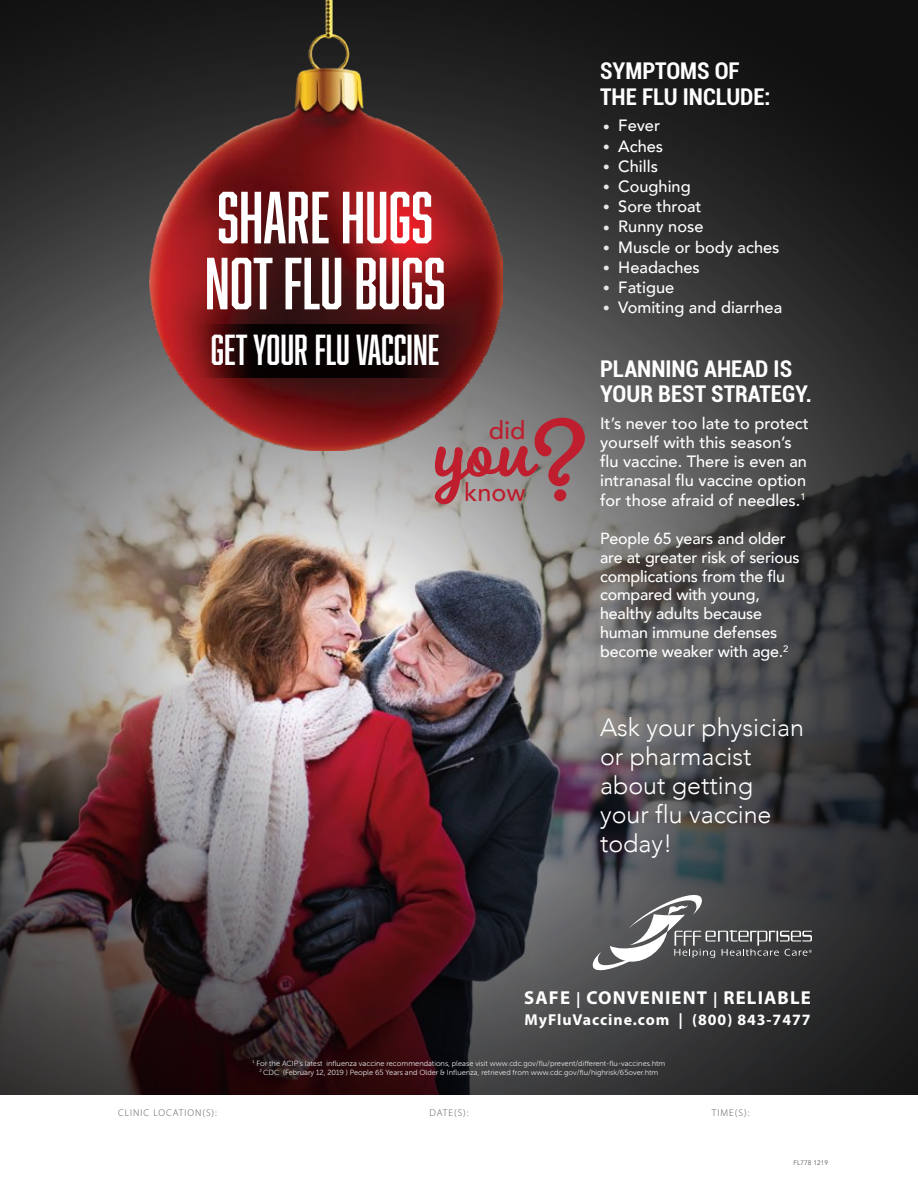
<style>
.page{position:relative;width:918px;height:1188px;background:#fff}
.page>*{position:absolute;margin:0;border:0;box-sizing:border-box;transform-origin:0 0}
.t1{font:700 120.6px "Boucherie Cursive";color:#be1e2d}
.t2{font:700 85.8px "Boucherie Cursive";color:#be1e2d}
.t3{font:67.95px/66px "Abolition";color:#fff}
.t4{font:39.9px "Abolition";color:#fff}
.t5{font:500 25.2px "Avenir";color:#be1e2d}
.t6{font:300 25.05px/28.8px "Avenir";color:#fff}
.t7{font:700 condensed 23.1px/25px "Roboto";color:#fff}
.t8{font:23.1px/20.2px "Myriad Pro";color:#e6e7e8;text-align:justify}
.t9{font:700 18.75px "Myriad Pro";letter-spacing:.06em;color:#fff}
.t10{font:500 16.35px/20.2px "Avenir";color:#fff}
.t11{font:500 16.05px/18.9px "Avenir";letter-spacing:-.01em;color:#fff}
.t12{font:700 15.75px "Myriad Pro";letter-spacing:.06em;color:#fff}
.t13{font:300 9.9px "Myriad Pro";letter-spacing:.1em;color:#58595b}
.t14{font:7.5px/9px "Museo Sans Rounded 300";color:#e6e7e8;text-align:center}
.t15{font:6.6px "Avenir";color:#58595b}
.s1{font-size:15.75px}
</style>
<div class="page">
<img style="left:0;top:0;width:918px;height:1095px">
<svg style="left:591px;top:892px;width:221px;height:81px;background:#606062"></svg>
<img style="left:150px;top:0;width:352px;height:451px">
<svg style="left:191px;top:324px;width:268px;height:53px;background:#1f0607"></svg>
<h3 class="t3" style="left:205px;top:183px;width:242px">SHARE HUGS<br>NOT FLU BUGS</h3>
<h3 class="t4" style="left:211px;top:327px;width:230px">GET YOUR FLU VACCINE</h3>
<h3 class="t5" style="left:489px;top:408px;width:38px">did</h3>
<h1 class="t1" style="left:535px;top:385px;width:52px">?</h1>
<h2 class="t2" style="left:436px;top:396px;width:100px">you</h2>
<h3 class="t5" style="left:464px;top:471px;width:63px">know</h3>
<h3 class="t7" style="left:600px;top:58px;width:172px">SYMPTOMS OF<br>THE FLU INCLUDE:</h3>
<p class="t10" style="left:618px;top:115px;width:165px">Fever<br>Aches<br>Chills<br>Coughing<br>Sore throat<br>Runny nose<br>Muscle or body aches<br>Headaches<br>Fatigue<br>Vomiting and diarrhea</p>
<h3 class="t8" style="left:603px;top:114px;width:8px">• • • • • • • • • •</h3>
<h3 class="t7" style="left:600px;top:355px;width:213px">PLANNING AHEAD IS<br>YOUR BEST STRATEGY.</h3>
<p class="t10" style="left:600px;top:413px;width:210px;line-height:19.2px">It’s never too late to protect yourself with this season’s flu vaccine. There is even an intranasal flu vaccine option for those afraid of needles.<sup>1</sup></p>
<p class="t11" style="left:600px;top:528px;width:201px">People 65 years and older are at greater risk of serious complications from the flu compared with young, healthy adults because human immune defenses become weaker with age.<sup>2</sup></p>
<h3 class="t6" style="left:600px;top:713px;width:205px">Ask your physician or pharmacist about getting your flu vaccine today!</h3>
<p class="t9" style="left:524px;top:986px;width:288px">SAFE <span class="s1">|</span> CONVENIENT <span class="s1">|</span> RELIABLE</p>
<p class="t12" style="left:524px;top:1010px;width:288px">MyFluVaccine.com | (800) 843-7477</p>
<p class="t14" style="left:253px;top:1059px;width:414px"><sup>1</sup> For the ACIP’s latest influenza vaccine recommendations, please visit www.cdc.gov/flu/prevent/different-flu-vaccines.htm<br><sup>2</sup> CDC (February 12, 2019 ) People 65 Years and Older &amp; Influenza, retrieved from www.cdc.gov/flu/highrisk/65over.htm</p>
<p class="t13" style="left:118px;top:1106px;width:100px">CLINIC LOCATION(S):</p>
<p class="t13" style="left:430px;top:1106px;width:41px">DATE(S):</p>
<p class="t13" style="left:712px;top:1106px;width:39px">TIME(S):</p>
<p class="t15" style="left:794px;top:1159px;width:36px">FL778 1219</p>
</div>
